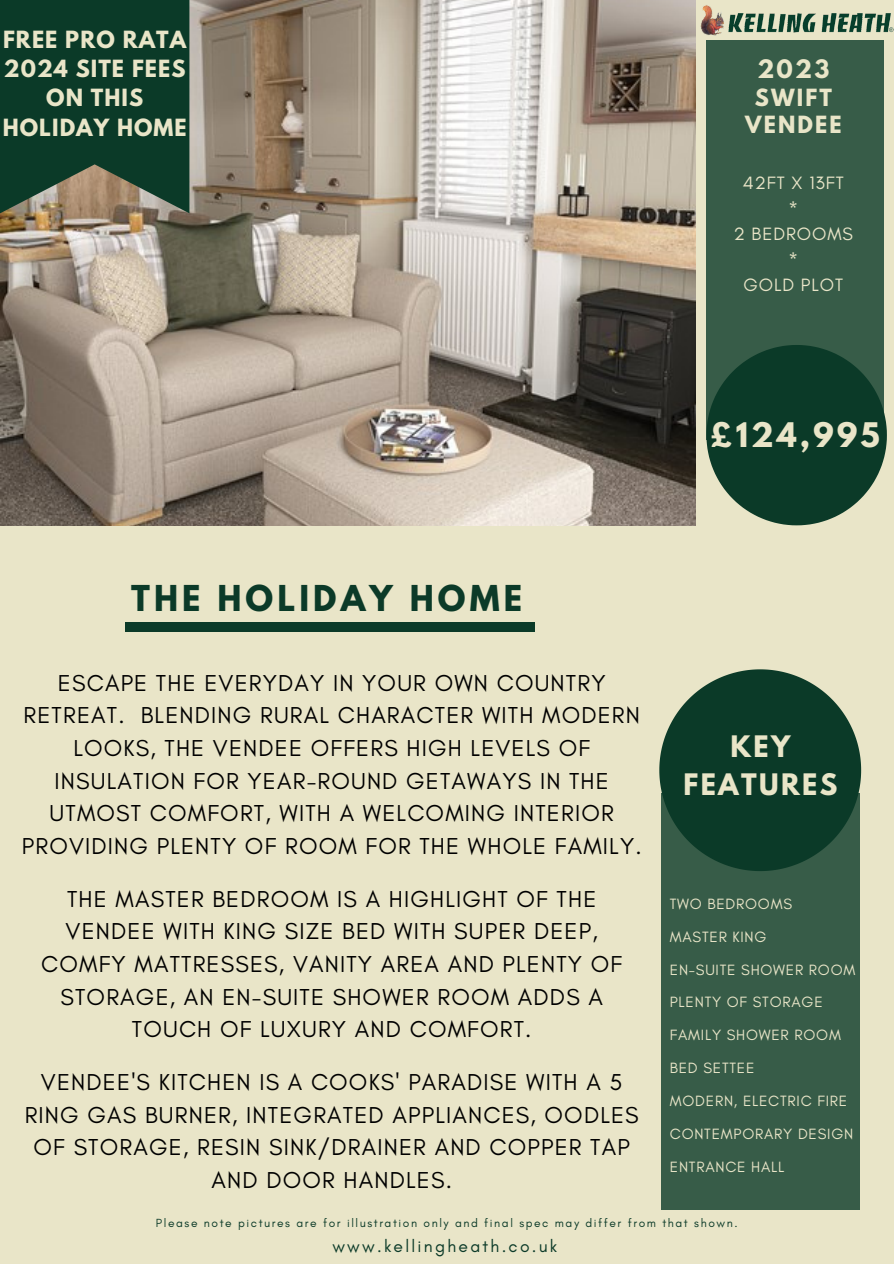
<style>
.page{position:relative;width:894px;height:1264px;background:#fff}
.page>*{position:absolute;margin:0;border:0;box-sizing:border-box;transform-origin:0 0}
.t1{font:700 31.65px "League Spartan";letter-spacing:.13em;color:#0b3a28}
.t2{font:700 30px "League Spartan";letter-spacing:.1em;color:#e9e5c8}
.t3{font:700 26.25px/38.2px "League Spartan";letter-spacing:.09em;color:#e9e5c8;text-align:center}
.t4{font:23.4px/32.7px "Glacial Indifference";letter-spacing:.05em;color:#000;text-align:center}
.t5{font:700 22.5px "League Spartan";color:#e9e5c8}
.t6{font:700 21px/29.2px "League Spartan";letter-spacing:.05em;color:#e9e5c8;text-align:center}
.t7{font:700 21px/27px "League Spartan";letter-spacing:.1em;color:#e9e5c8;text-align:center}
.t8{font:18.15px/25.3px "Glacial Indifference";letter-spacing:.05em;color:#e9e5c8;text-align:center}
.t9{font:17.4px "Glacial Indifference";letter-spacing:.13em;color:#0b3a28}
.t10{font:15.15px/32.8px "Glacial Indifference";letter-spacing:.05em;color:#e9e5c8}
.t11{font:12px "Glacial Indifference";letter-spacing:.13em;color:#0b3a28}
</style>
<div class="page">
<div style="left:0;top:0;width:893px;height:1263px;background:#e9e5c8"></div>
<div style="left:706px;top:40px;width:177px;height:399px;background:#375c48"></div>
<svg style="left:706px;top:345px;width:180px;height:180px"></svg>
<div style="left:125px;top:622px;width:409px;height:9px;background:#0b3a28"></div>
<div style="left:661px;top:792px;width:198px;height:417px;background:#375c48"></div>
<svg style="left:659px;top:669px;width:201px;height:202px"></svg>
<img style="left:695px;top:0;width:198px;height:40px">
<img style="left:0;top:0;width:695px;height:525px">
<svg style="left:0;top:0;width:189px;height:213px;background:#1c4331"></svg>
<p class="t6" style="left:3px;top:28px;width:185px">FREE PRO RATA<br>2024 SITE FEES<br>ON THIS<br>HOLIDAY HOME</p>
<h3 class="t5" style="left:757px;top:58px;width:73px">2023</h3>
<h3 class="t7" style="left:745px;top:87px;width:98px">SWIFT<br>VENDEE</h3>
<p class="t8" style="left:742px;top:170px;width:102px">42FT X 13FT *</p>
<h2 class="t8" style="left:733px;top:221px;width:121px">2 BEDROOMS *</h2>
<p class="t8" style="left:743px;top:272px;width:101px">GOLD PLOT</p>
<p class="t2" style="left:710px;top:420px;width:171px">£124,995</p>
<p class="t1" style="left:131px;top:582px;width:392px">THE HOLIDAY HOME</p>
<p class="t4" style="left:22px;top:666px;width:621px">ESCAPE THE EVERYDAY IN YOUR OWN COUNTRY RETREAT. BLENDING RURAL CHARACTER WITH MODERN LOOKS, THE VENDEE OFFERS HIGH LEVELS OF INSULATION FOR YEAR-ROUND GETAWAYS IN THE UTMOST COMFORT, WITH A WELCOMING INTERIOR PROVIDING PLENTY OF ROOM FOR THE WHOLE FAMILY.</p>
<p class="t4" style="left:41px;top:882px;width:582px">THE MASTER BEDROOM IS A HIGHLIGHT OF THE VENDEE WITH KING SIZE BED WITH SUPER DEEP, COMFY MATTRESSES, VANITY AREA AND PLENTY OF STORAGE, AN EN-SUITE SHOWER ROOM ADDS A TOUCH OF LUXURY AND COMFORT.</p>
<p class="t4" style="left:25px;top:1065px;width:615px">VENDEE'S KITCHEN IS A COOKS' PARADISE WITH A 5<br>RING GAS BURNER, INTEGRATED APPLIANCES, OODLES OF STORAGE, RESIN SINK/DRAINER AND COPPER TAP AND DOOR HANDLES.</p>
<p class="t3" style="left:683px;top:730px;width:155px">KEY<br>FEATURES</p>
<h5 class="t10" style="left:669px;top:887px;width:124px">TWO BEDROOMS</h5>
<p class="t10" style="left:669px;top:919px;width:98px">MASTER KING</p>
<h4 class="t10" style="left:669px;top:952px;width:187px">EN-SUITE SHOWER ROOM</h4>
<p class="t10" style="left:669px;top:985px;width:154px">PLENTY OF STORAGE</p>
<h1 class="t10" style="left:669px;top:1018px;width:172px">FAMILY SHOWER ROOM</h1>
<h1 class="t10" style="left:669px;top:1051px;width:86px">BED SETTEE</h1>
<h3 class="t10" style="left:669px;top:1084px;width:179px">MODERN, ELECTRIC FIRE</h3>
<h3 class="t10" style="left:669px;top:1117px;width:185px">CONTEMPORARY DESIGN<br>ENTRANCE HALL</h3>
<p class="t11" style="left:156px;top:1215px;width:583px">Please note pictures are for illustration only and final spec may differ from that shown.</p>
<p class="t9" style="left:332px;top:1234px;width:226px">www.kellingheath.co.uk</p>
</div>
